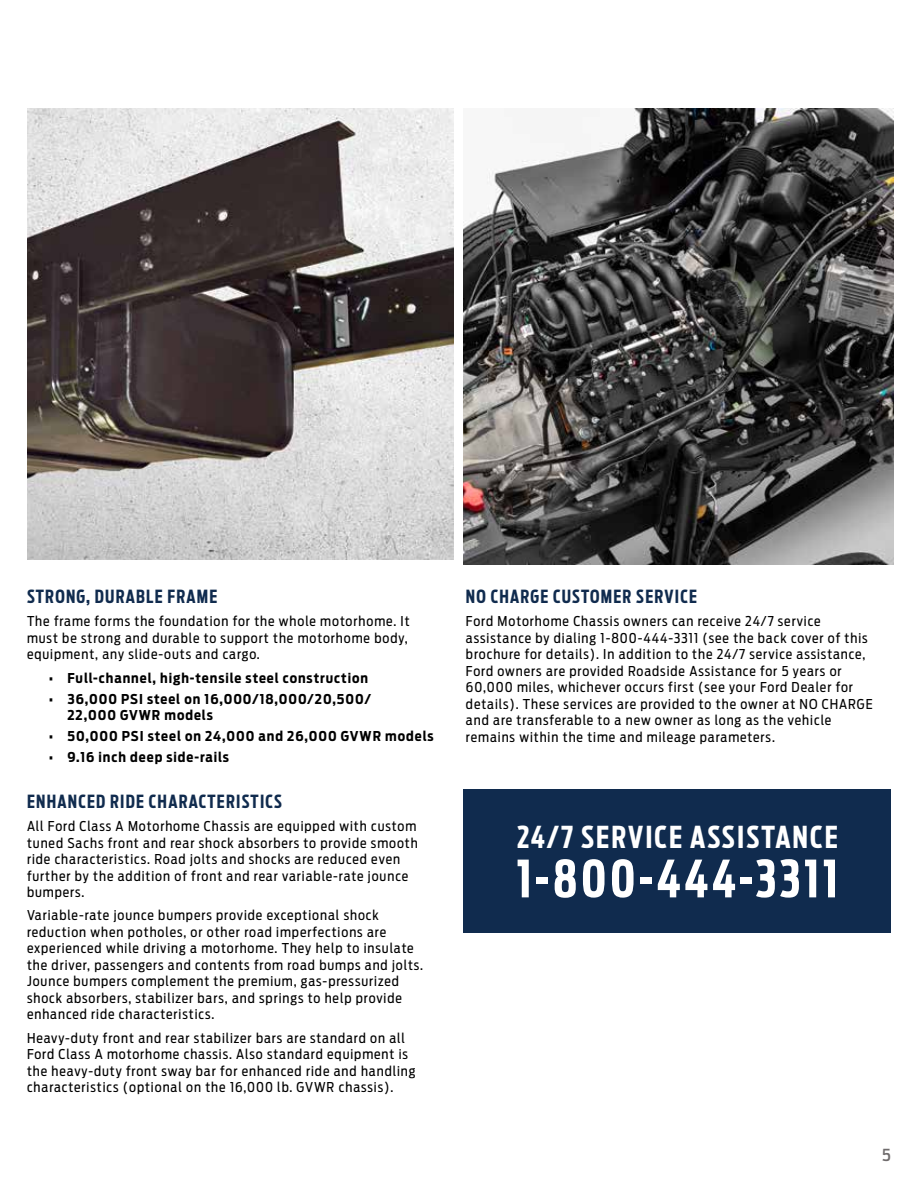
<style>
.page{position:relative;width:918px;height:1188px;background:#fff}
.page>*{position:absolute;margin:0;border:0;box-sizing:border-box;transform-origin:0 0}
.t1{font:700 51px "Ford Antenna Extra Cond";letter-spacing:.07em;color:#fff}
.t2{font:700 30px "Ford Antenna Extra Cond";letter-spacing:.07em;color:#fff}
.t3{font:700 18px "Ford Antenna Extra Cond";letter-spacing:.07em;color:#102b4e}
.t4{font:500 16.5px "Ford Antenna Cond";color:#6f6b6c}
.t5{font:13.5px/16.5px "Ford Antenna Cond";letter-spacing:.07em;color:#000}
.t6{font:700 13.5px/16.5px "Ford Antenna Cond";letter-spacing:.07em;color:#000}
</style>
<div class="page">
<img style="left:27px;top:108px;width:427px;height:452px">
<img style="left:463px;top:108px;width:430px;height:456px">
<div style="left:464px;top:789px;width:427px;height:143px;background:#102b4e"></div>
<h3 class="t3" style="left:27px;top:581px;width:192px">STRONG, DURABLE FRAME</h3>
<p class="t5" style="left:27px;top:612px;width:384px">The frame forms the foundation for the whole motorhome. It must be strong and durable to support the motorhome body, equipment, any slide-outs and cargo.</p>
<p class="t6" style="left:49px;top:668px;width:321px">• Full-channel, high-tensile steel construction</p>
<p class="t6" style="left:68px;top:689px;width:305px;text-indent:-19px">• 36,000 PSI steel on 16,000/18,000/20,500/<br>22,000 GVWR models</p>
<p class="t6" style="left:49px;top:726px;width:386px">• 50,000 PSI steel on 24,000 and 26,000 GVWR models</p>
<p class="t6" style="left:49px;top:747px;width:182px">• 9.16 inch deep side-rails</p>
<h3 class="t3" style="left:27px;top:786px;width:257px">ENHANCED RIDE CHARACTERISTICS</h3>
<p class="t5" style="left:27px;top:816px;width:392px">All Ford Class A Motorhome Chassis are equipped with custom tuned Sachs front and rear shock absorbers to provide smooth ride characteristics. Road jolts and shocks are reduced even further by the addition of front and rear variable-rate jounce bumpers.</p>
<p class="t5" style="left:27px;top:905px;width:398px">Variable-rate jounce bumpers provide exceptional shock reduction when potholes, or other road imperfections are experienced while driving a motorhome. They help to insulate the driver, passengers and contents from road bumps and jolts.<br>Jounce bumpers complement the premium, gas-pressurized shock absorbers, stabilizer bars, and springs to help provide enhanced ride characteristics.</p>
<p class="t5" style="left:27px;top:1028px;width:390px">Heavy-duty front and rear stabilizer bars are standard on all Ford Class A motorhome chassis. Also standard equipment is the heavy-duty front sway bar for enhanced ride and handling characteristics (optional on the 16,000 lb. GVWR chassis).</p>
<h3 class="t3" style="left:466px;top:581px;width:233px">NO CHARGE CUSTOMER SERVICE</h3>
<p class="t5" style="left:466px;top:612px;width:408px">Ford Motorhome Chassis owners can receive 24/7 service assistance by dialing 1-800-444-3311 (see the back cover of this brochure for details). In addition to the 24/7 service assistance, Ford owners are provided Roadside Assistance for 5 years or 60,000 miles, whichever occurs first (see your Ford Dealer for details). These services are provided to the owner at NO CHARGE and are transferable to a new owner as long as the vehicle remains within the time and mileage parameters.</p>
<p class="t2" style="left:517px;top:811px;width:322px">24/7 SERVICE ASSISTANCE</p>
<p class="t1" style="left:517px;top:834px;width:323px">1-800-444-3311</p>
<p class="t4" style="left:882px;top:1141px;width:10px">5</p>
</div>
